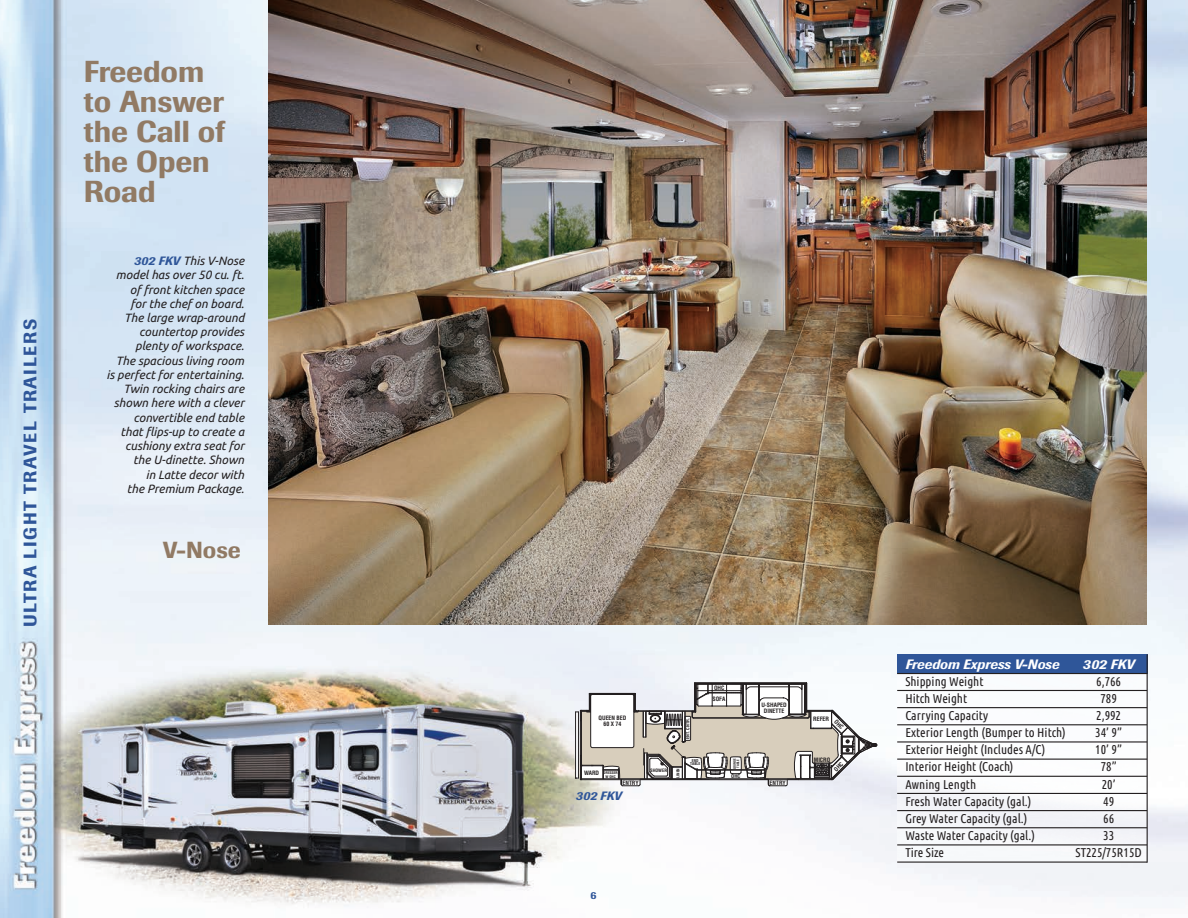
<style>
.page{position:relative;width:1188px;height:918px;background:#fff}
.page>*{position:absolute;margin:0;border:0;box-sizing:border-box;transform-origin:0 0}
.t1{font:500 30px/30px "Imago";color:#917a64}
.t2{font:500 22.95px "Imago";color:#917a64}
.t3{font:500 18px "Imago";letter-spacing:.095em;color:#2f5699}
.t4{font:italic 500 13.5px "Imago";color:#fff}
.t5{font:12.75px "Ubuntu Condensed";color:#231f20}
.t6{font:italic 12px/14.2px "Ubuntu";color:#231f20;text-align:right}
.t7{font:italic 500 12px "Imago";letter-spacing:.01em;color:#2f5699}
.t8{font:500 10.5px "Imago";color:#2f5699}
.t9{font:700 condensed 5.85px/5.8px "Helvetica";color:#231f20;text-align:center}
.t10{font:700 condensed 5.25px "Helvetica";color:#231f20}
.t11{font:700 condensed 4.5px "Helvetica";color:#231f20}
.t12{font:700 condensed 3.9px/3.9px "Helvetica";color:#231f20;text-align:center}
.t13{font:700 condensed 3.6px/3.6px "Helvetica";color:#231f20;text-align:center}
.t14{font:700 condensed 3.3px/3.3px "Helvetica";color:#231f20;text-align:center}
.s1{font-family:"Imago";font-weight:500;color:#2f5699}
</style>
<div class="page">
<img style="left:0;top:0;width:1188px;height:918px">
<img style="left:897px;top:674px;width:250px;height:188px">
<img style="left:269px;top:0;width:877px;height:625px">
<hr style="left:575px;top:712px;width:1px;height:66px;background:#231f20">
<div style="left:897px;top:654px;width:251px;height:20px;background:#2f5699"></div>
<hr style="left:897px;top:673px;width:250px;height:1px;background:#231f20">
<hr style="left:897px;top:690px;width:250px;height:1px;background:#231f20">
<hr style="left:897px;top:707px;width:250px;height:1px;background:#231f20">
<hr style="left:897px;top:724px;width:250px;height:1px;background:#231f20">
<hr style="left:897px;top:741px;width:250px;height:2px;background:#231f20">
<hr style="left:897px;top:759px;width:250px;height:1px;background:#231f20">
<hr style="left:897px;top:776px;width:250px;height:1px;background:#231f20">
<hr style="left:897px;top:793px;width:250px;height:1px;background:#231f20">
<hr style="left:897px;top:810px;width:250px;height:1px;background:#231f20">
<hr style="left:897px;top:827px;width:250px;height:1px;background:#231f20">
<hr style="left:897px;top:844px;width:250px;height:1px;background:#231f20">
<hr style="left:897px;top:862px;width:250px;height:1px;background:#231f20">
<hr style="left:1147px;top:654px;width:1px;height:209px;background:#231f20">
<svg style="left:576px;top:683px;width:301px;height:104px"></svg>
<h3 class="t3" style="left:24px;top:627px;width:310px;rotate:-90deg">ULTRA LIGHT TRAVEL TRAILERS</h3>
<h1 class="t1" style="left:84px;top:59px;width:142px">Freedom to Answer the Call of the Open<br>Road</h1>
<p class="t6" style="left:106px;top:253px;width:139px"><span class="s1">302 FKV</span> This V-Nose model has over 50 cu. ft. of front kitchen space<br>for the chef on board.<br>The large wrap-around countertop provides plenty of workspace.<br>The spacious living room is perfect for entertaining.<br>Twin rocking chairs are shown here with a clever convertible end table<br>that flips-up to create a cushiony extra seat for the U-dinette. Shown<br>in Latte decor with<br>the Premium Package.</p>
<h2 class="t2" style="left:163px;top:542px;width:80px">V-Nose</h2>
<p class="t9" style="left:714px;top:685px;width:12px">OHC</p>
<p class="t9" style="left:599px;top:715px;width:29px">QUEEN BED<br>60 X 74</p>
<p class="t11" style="left:685px;top:739px;width:23px;rotate:-90deg">ENT. CNTR.</p>
<p class="t9" style="left:712px;top:696px;width:15px">SOFA</p>
<p class="t14" style="left:733px;top:769px;width:13px;rotate:-90deg">LOUNGE<br>TABLE</p>
<p class="t12" style="left:690px;top:758px;width:12px">END<br>TABLE</p>
<p class="t11" style="left:650px;top:767px;width:18px">SHOWER</p>
<p class="t9" style="left:584px;top:770px;width:16px">WARD</p>
<p class="t12" style="left:676px;top:778px;width:11px;rotate:-90deg">LINEN</p>
<p class="t10" style="left:731px;top:773px;width:11px">OHC</p>
<p class="t13" style="left:604px;top:771px;width:16px">DRESSER<br>W OHC</p>
<p class="t9" style="left:761px;top:702px;width:27px">U-SHAPED<br>DINETTE</p>
<p class="t9" style="left:623px;top:780px;width:18px">ENTRY</p>
<p class="t9" style="left:770px;top:780px;width:18px">ENTRY</p>
<p class="t7" style="left:576px;top:791px;width:47px">302 FKV</p>
<p class="t9" style="left:813px;top:716px;width:17px">REFER</p>
<p class="t9" style="left:814px;top:757px;width:18px">MICRO</p>
<p class="t8" style="left:591px;top:891px;width:8px">6</p>
<p class="t4" style="left:905px;top:659px;width:155px">Freedom Express V-Nose</p>
<p class="t4" style="left:1083px;top:659px;width:53px">302 FKV</p>
<p class="t5" style="left:905px;top:673px;width:80px">Shipping Weight</p>
<p class="t5" style="left:1096px;top:673px;width:26px">6,766</p>
<p class="t5" style="left:905px;top:690px;width:63px">Hitch Weight</p>
<p class="t5" style="left:1100px;top:690px;width:18px">789</p>
<p class="t5" style="left:905px;top:708px;width:84px">Carrying Capacity</p>
<p class="t5" style="left:1096px;top:708px;width:26px">2,992</p>
<p class="t5" style="left:905px;top:725px;width:162px">Exterior Length (Bumper to Hitch)</p>
<p class="t5" style="left:1095px;top:725px;width:28px">34’ 9”</p>
<p class="t5" style="left:905px;top:742px;width:142px">Exterior Height (Includes A/C)</p>
<p class="t5" style="left:1095px;top:742px;width:28px">10’ 9”</p>
<p class="t5" style="left:905px;top:759px;width:110px">Interior Height (Coach)</p>
<p class="t5" style="left:1101px;top:759px;width:17px">78”</p>
<p class="t5" style="left:905px;top:776px;width:72px">Awning Length</p>
<p class="t5" style="left:1102px;top:776px;width:15px">20’</p>
<p class="t5" style="left:905px;top:793px;width:128px">Fresh Water Capacity (gal.)</p>
<p class="t5" style="left:1103px;top:793px;width:12px">49</p>
<p class="t5" style="left:905px;top:811px;width:124px">Grey Water Capacity (gal.)</p>
<p class="t5" style="left:1103px;top:811px;width:12px">66</p>
<p class="t5" style="left:905px;top:828px;width:131px">Waste Water Capacity (gal.)</p>
<p class="t5" style="left:1103px;top:828px;width:12px">33</p>
<p class="t5" style="left:905px;top:845px;width:40px">Tire Size</p>
<p class="t5" style="left:1076px;top:845px;width:68px">ST225/75R15D</p>
</div>
